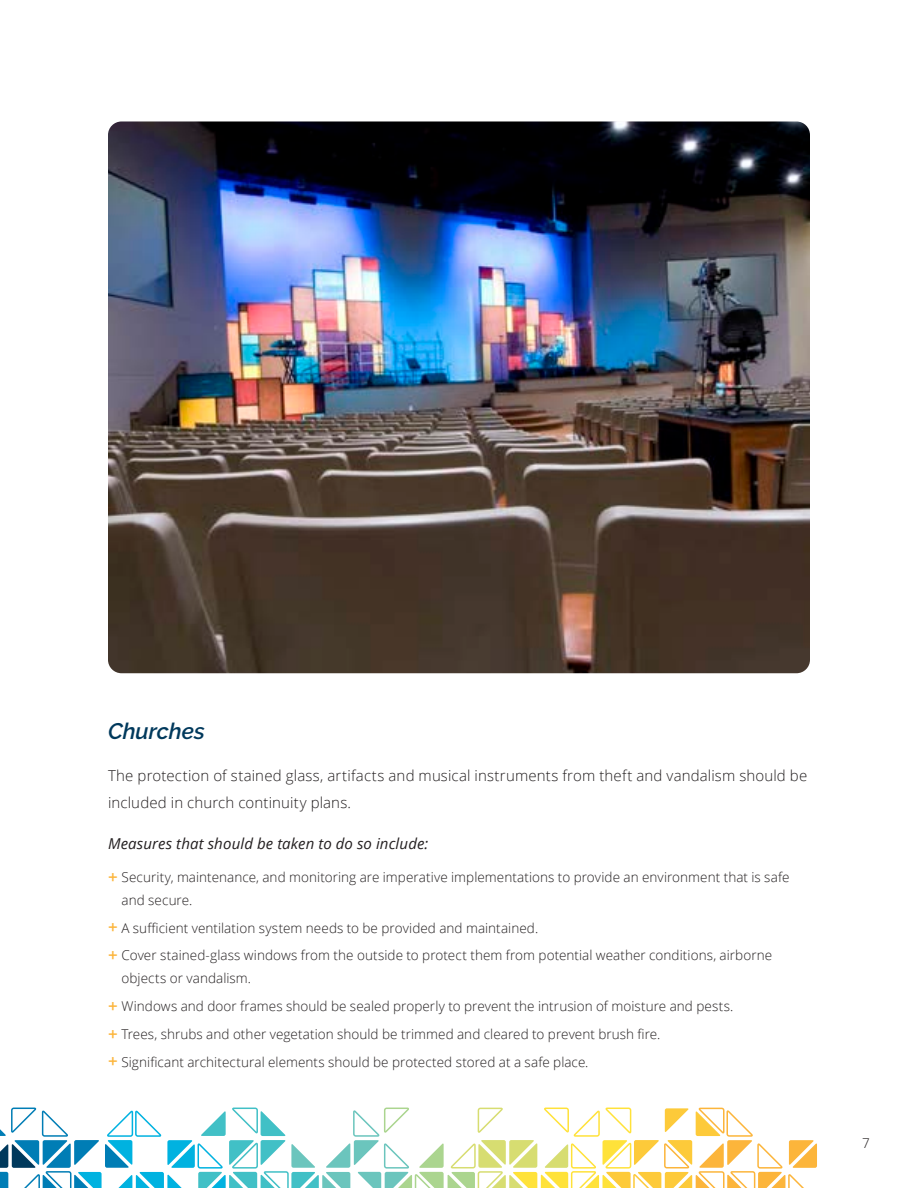
<style>
.page{position:relative;width:918px;height:1188px;background:#fff}
.page>*{position:absolute;margin:0;border:0;box-sizing:border-box;transform-origin:0 0}
.Body_Copy{font:italic 600 22.5px "Raleway";color:#00395c}
.Intro_Copy{font:300 15px/27px "Open Sans";letter-spacing:.01em;color:#231f20}
.Intro_Copy-2{font:italic 15px "Open Sans";letter-spacing:.01em;color:#231f20}
.t1{font:300 13.5px/22.5px "Open Sans";letter-spacing:.005em;color:#231f20}
.s1{font-weight:600;font-size:16.8px;color:#fcb53b}
</style>
<div class="page">
<svg style="left:0;top:1108px;width:817px;height:80px"></svg>
<img style="left:108px;top:122px;width:702px;height:551px">
<p class="Body_Copy" style="left:108px;top:718px;width:98px">Churches</p>
<p class="Intro_Copy" style="left:108px;top:762px;width:701px">The protection of stained glass, artifacts and musical instruments from theft and vandalism should be included in church continuity plans.</p>
<p class="Intro_Copy-2" style="left:108px;top:834px;width:322px">Measures that should be taken to do so include:</p>
<p class="t1" style="left:122px;top:866px;width:669px;text-indent:-14px"><span class="s1">+</span> Security, maintenance, and monitoring are imperative implementations to provide an environment that is safe and secure.</p>
<p class="t1" style="left:108px;top:916px;width:432px"><span class="s1">+</span> A sufficient ventilation system needs to be provided and maintained.</p>
<p class="t1" style="left:122px;top:944px;width:652px;text-indent:-14px"><span class="s1">+</span> Cover stained-glass windows from the outside to protect them from potential weather conditions, airborne objects or vandalism.</p>
<p class="t1" style="left:108px;top:994px;width:627px"><span class="s1">+</span> Windows and door frames should be sealed properly to prevent the intrusion of moisture and pests.</p>
<p class="t1" style="left:108px;top:1022px;width:554px"><span class="s1">+</span> Trees, shrubs and other vegetation should be trimmed and cleared to prevent brush fire.</p>
<p class="t1" style="left:108px;top:1050px;width:482px"><span class="s1">+</span> Significant architectural elements should be protected stored at a safe place.</p>
<p class="t1" style="left:862px;top:1132px;width:9px">7</p>
</div>
